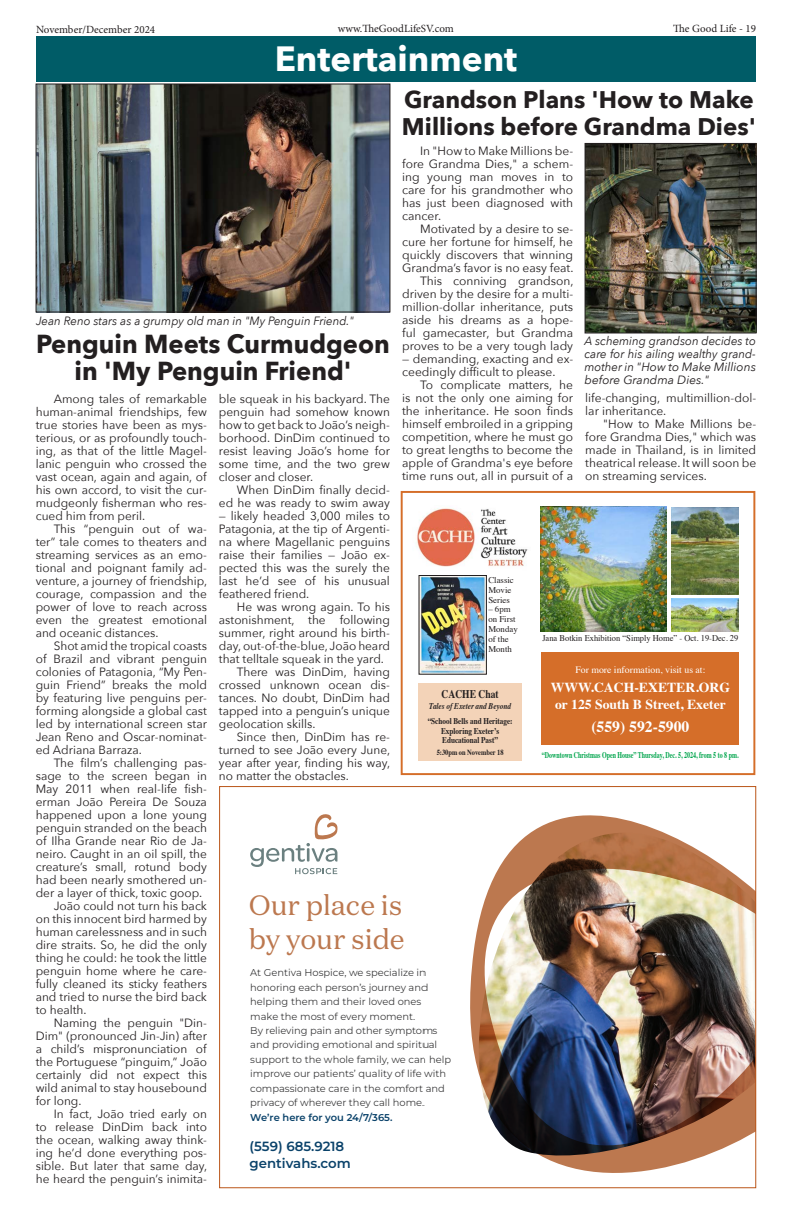
<style>
.page{position:relative;width:792px;height:1224px;background:#fff}
.page>*{position:absolute;margin:0;border:0;box-sizing:border-box;transform-origin:0 0}
.t1{font:700 35px "Avenir Next";color:#fff}
.t2{font:28px/33.5px "Domaine Text";color:#bc784f}
.t3{font:700 26px/27px "Avenir Next";color:#231f20;text-align:center}
.t4{font:700 24px/27px "Avenir Next";color:#231f20}
.t5{font:700 15.7px "Times";color:#fff}
.t6{font:700 13.7px/16.5px "Times";color:#fff;text-align:center}
.t7{font:600 13.3px/17.5px "Montserrat";color:#0a426a}
.t8{font:12px/13px "Avenir Next";color:#231f20;text-align:justify}
.t9{font:italic 12px/13px "Avenir Next";color:#231f20;text-align:justify;scale:.96 1}
.t10{font:700 11.8px "Times";color:#231f20;scale:.82 1}
.t11{font:11px "Minion Pro";color:#231f20}
.t12{font:9.9px/14.5px "Montserrat";color:#3e3e3f}
.t13{font:9.8px "Times";color:#fff}
.t14{font:700 8.8px/14.7px "Times";color:#231f20;scale:.82 1}
.t15{font:700 8.8px "Times";color:#00a54c;scale:.68 1}
.t16{font:8.8px "Times";color:#231f20;scale:.96 1}
.t17{font:8.8px/9.8px "Times";color:#231f20}
.t18{font:700 7.8px "Times";color:#231f20;scale:.82 1}
.s1{font-style:italic}
.s2{font-weight:600;color:#0a426a}
</style>
<div class="page">
<svg style="left:250px;top:814px;width:88px;height:60px"></svg>
<img style="left:470px;top:815px;width:284px;height:358px">
<img style="left:38px;top:86px;width:350px;height:224px">
<div style="left:36px;top:84px;width:354px;height:228px;border:1px solid #231f20"></div>
<div style="left:36px;top:36px;width:720px;height:46px;background:#005c67"></div>
<img style="left:587px;top:145px;width:167px;height:186px">
<div style="left:585px;top:143px;width:171px;height:190px;border:1px solid #231f20"></div>
<div style="left:401px;top:491px;width:354px;height:284px;border:2px solid #d56e29"></div>
<img style="left:416px;top:508px;width:112px;height:59px">
<img style="left:421px;top:577px;width:64px;height:95px">
<div style="left:419px;top:575px;width:68px;height:99px;border:1px solid #231f20"></div>
<div style="left:541px;top:653px;width:198px;height:92px;background:#d56e29"></div>
<div style="left:418px;top:684px;width:104px;height:77px;background:#f3d3b8"></div>
<img style="left:541px;top:507px;width:126px;height:124px">
<img style="left:671px;top:507px;width:68px;height:87px">
<img style="left:671px;top:598px;width:67px;height:33px">
<p class="t11" style="left:36px;top:22px;width:121px">November/December 2024</p>
<p class="t11" style="left:338px;top:21px;width:117px">www.TheGoodLifeSV.com</p>
<p class="t11" style="left:673px;top:22px;width:84px">The Good Life - 19</p>
<p class="t1" style="left:275px;top:28px;width:244px">Entertainment</p>
<p class="t4" style="left:402px;top:86px;width:355px">Grandson Plans 'How to Make<br>Millions before Grandma Dies'</p>
<p class="t8" style="left:402px;top:144px;width:173px;text-indent:18px">In "How to Make Millions be&shy;fore Grandma Dies," a schem&shy;ing young man moves in to care for his grandmother who has just been diagnosed with cancer.</p>
<p class="t8" style="left:402px;top:222px;width:173px;text-indent:18px">Motivated by a desire to se&shy;cure her fortune for himself, he quickly discovers that winning Grandma’s favor is no easy feat.</p>
<p class="t8" style="left:402px;top:274px;width:173px;text-indent:18px">This conniving grandson, driven by the desire for a multi&shy;million-dollar inheritance, puts aside his dreams as a hope&shy;ful gamecaster, but Grandma proves to be a very tough lady</p>
<p class="t8" style="left:402px;top:352px;width:172px">— demanding, exacting and ex&shy;ceedingly difficult to please.</p>
<p class="t8" style="left:402px;top:378px;width:173px;text-indent:18px">To complicate matters, he is not the only one aiming for the inheritance. He soon finds himself embroiled in a gripping competition, where he must go to great lengths to become the apple of Grandma's eye before time runs out, all in pursuit of a</p>
<p class="t9" style="left:36px;top:314px;width:333px">Jean Reno stars as a grumpy old man in "My Penguin Friend."</p>
<p class="t3" style="left:36px;top:330px;width:355px">Penguin Meets Curmudgeon in 'My Penguin Friend'</p>
<p class="t9" style="left:585px;top:334px;width:180px">A scheming grandson decides to care for his ailing wealthy grand&shy;mother in "How to Make Millions before Grandma Dies."</p>
<p class="t8" style="left:585px;top:391px;width:172px">life-changing, multimillion-dol&shy;lar inheritance.</p>
<p class="t8" style="left:585px;top:417px;width:173px;text-indent:18px">"How to Make Millions be&shy;fore Grandma Dies," which was made in Thailand, is in limited theatrical release. It will soon be on streaming services.</p>
<p class="t8" style="left:36px;top:392px;width:173px;text-indent:18px">Among tales of remarkable human-animal friendships, few true stories have been as mys&shy;terious, or as profoundly touch&shy;ing, as that of the little Magel&shy;lanic penguin who crossed the vast ocean, again and again, of his own accord, to visit the cur&shy;mudgeonly fisherman who res&shy;cued him from peril.</p>
<p class="t8" style="left:36px;top:522px;width:173px;text-indent:18px">This “penguin out of wa&shy;ter” tale comes to theaters and streaming services as an emo&shy;tional and poignant family ad&shy;venture, a journey of friendship, courage, compassion and the power of love to reach across even the greatest emotional and oceanic distances.</p>
<p class="t8" style="left:36px;top:639px;width:173px;text-indent:18px">Shot amid the tropical coasts of Brazil and vibrant penguin colonies of Patagonia, “My Pen&shy;guin Friend” breaks the mold by featuring live penguins per&shy;forming alongside a global cast led by international screen star Jean Reno and Oscar-nominat&shy;ed Adriana Barraza.</p>
<p class="t8" style="left:36px;top:756px;width:173px;text-indent:18px">The film’s challenging pas&shy;sage to the screen began in May 2011 when real-life fish&shy;erman João Pereira De Souza happened upon a lone young penguin stranded on the beach of Ilha Grande near Rio de Ja&shy;neiro. Caught in an oil spill, the creature’s small, rotund body had been nearly smothered un&shy;der a layer of thick, toxic goop.</p>
<p class="t8" style="left:36px;top:899px;width:173px;text-indent:18px">João could not turn his back on this innocent bird harmed by human carelessness and in such dire straits. So, he did the only thing he could: he took the little penguin home where he care&shy;fully cleaned its sticky feathers and tried to nurse the bird back to health.</p>
<p class="t8" style="left:36px;top:1016px;width:173px;text-indent:18px">Naming the penguin "Din-Dim" (pronounced Jin-Jin) after a child’s mispronunciation of the Portuguese “pinguim,” João certainly did not expect this wild animal to stay housebound for long.</p>
<p class="t8" style="left:36px;top:1107px;width:173px;text-indent:18px">In fact, João tried early on to release DinDim back into the ocean, walking away think&shy;ing he’d done everything pos&shy;sible. But later that same day, he heard the penguin’s inimita-</p>
<p class="t8" style="left:219px;top:392px;width:173px">ble squeak in his backyard. The penguin had somehow known how to get back to João’s neigh&shy;borhood. DinDim continued to resist leaving João’s home for some time, and the two grew closer and closer.</p>
<p class="t8" style="left:219px;top:483px;width:172px;text-align:right">When DinDim finally decid-<br>ed he was ready to swim away</p>
<p class="t8" style="left:219px;top:509px;width:173px">— likely headed 3,000 miles to Patagonia, at the tip of Argenti&shy;na where Magellanic penguins raise their families — João ex&shy;pected this was the surely the last he’d see of his unusual feathered friend.</p>
<p class="t8" style="left:219px;top:600px;width:173px;text-indent:18px">He was wrong again. To his astonishment, the following summer, right around his birth&shy;day, out-of-the-blue, João heard that telltale squeak in the yard.</p>
<p class="t8" style="left:219px;top:665px;width:173px;text-indent:18px">There was DinDim, having crossed unknown ocean dis&shy;tances. No doubt, DinDim had tapped into a penguin’s unique geolocation skills.</p>
<p class="t8" style="left:219px;top:730px;width:173px;text-indent:18px">Since then, DinDim has re&shy;turned to see João every June, year after year, finding his way, no matter the obstacles.</p>
<p class="t17" style="left:488px;top:574px;width:27px">Classic<br>Movie<br>Series</p>
<p class="t17" style="left:488px;top:604px;width:31px">– 6pm on First<br>Monday of the<br>Month</p>
<p class="t16" style="left:542px;top:630px;width:206px">Jana Botkin Exhibition “Simply Home” - Oct. 19-Dec. 29</p>
<p class="t13" style="left:575px;top:661px;width:132px">For more information, visit us at:</p>
<p class="t6" style="left:551px;top:678px;width:181px">WWW.CACH-EXETER.ORG or 125 South B Street, Exeter</p>
<p class="t5" style="left:591px;top:711px;width:99px">(559) 592-5900</p>
<p class="t10" style="left:442px;top:683px;width:71px">CACHE Chat</p>
<p class="t14" style="left:428px;top:698px;width:105px"><span class="s1">Tales of Exeter and Beyond </span>“School Bells and Heritage:</p>
<p class="t14" style="left:441px;top:725px;width:72px;line-height:9.8px">Exploring Exeter’s<br>Educational Past”</p>
<p class="t18" style="left:437px;top:745px;width:83px">5:30pm on November 18</p>
<p class="t15" style="left:542px;top:747px;width:291px">“Downtown Christmas Open House” Thursday, Dec. 5, 2024, from 5 to 8 pm.</p>
<p class="t2" style="left:249px;top:888px;width:158px">Our place is by your side</p>
<p class="t12" style="left:250px;top:965px;width:202px">At Gentiva Hospice, we specialize in honoring each person’s journey and helping them and their loved ones make the most of every moment.<br>By relieving pain and other symptoms and providing emotional and spiritual support to the whole family, we can help improve our patients’ quality of life with compassionate care in the comfort and privacy of wherever they call home.<br><span class="s2">We’re here for you 24/7/365.</span></p>
<p class="t7" style="left:250px;top:1137px;width:103px">(559) 685.9218 gentivahs.com</p>
</div>
